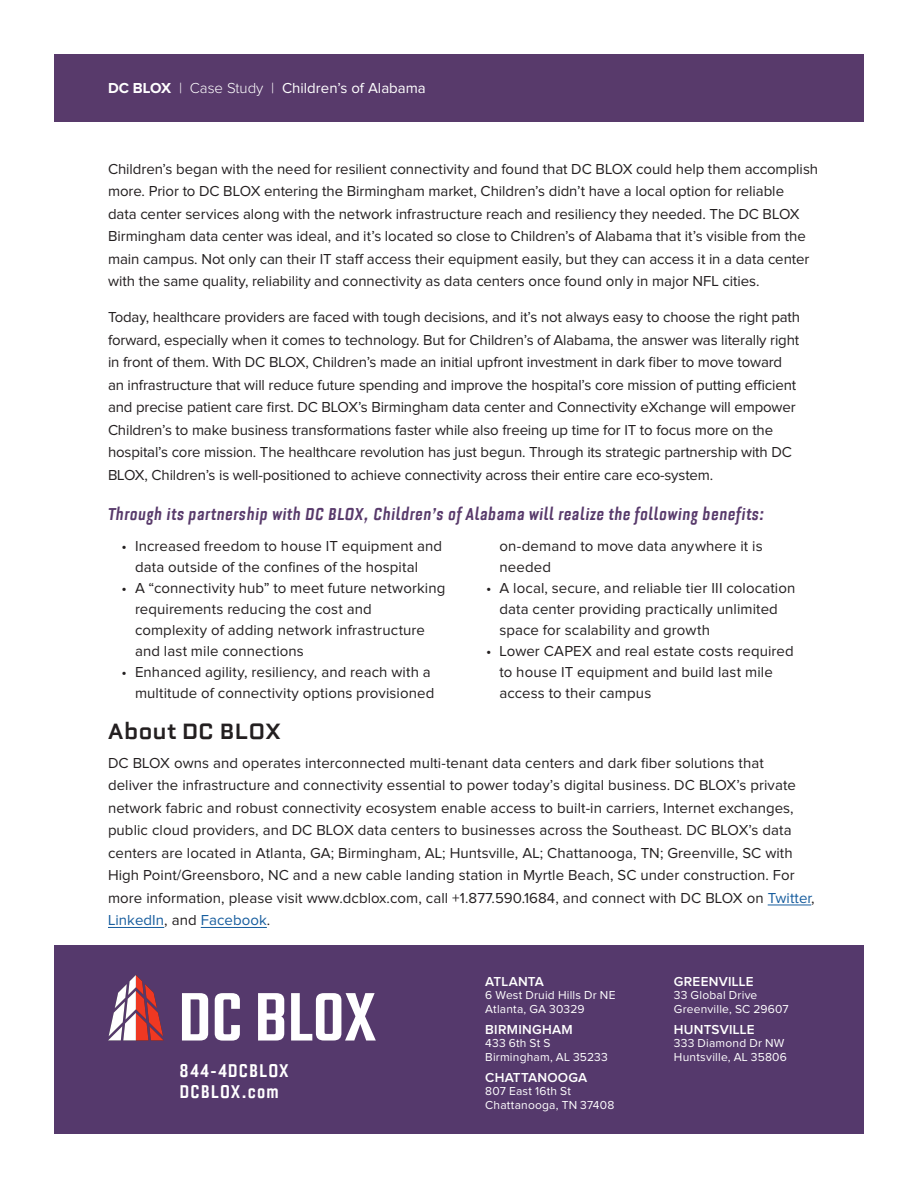
<style>
.page{position:relative;width:918px;height:1188px;background:#fff}
.page>*{position:absolute;margin:0;border:0;box-sizing:border-box;transform-origin:0 0}
.t1{font:700 27px "Bourgeois";letter-spacing:.02em;color:#231f20}
.t2{font:700 condensed 22.5px/21px "Bourgeois";letter-spacing:.02em;color:#fff}
.t3{font:italic 700 condensed 21px "Bourgeois";letter-spacing:.005em;color:#583a6b}
.t4{font:15px/22.5px "Proxima Nova";color:#231f20}
.t5{font:15px "Proxima Nova";color:#fff}
.t6{font:600 13.5px "Proxima Nova";letter-spacing:.015em;color:#fff}
.t7{font:12px/13.5px "Proxima Nova";letter-spacing:.015em;color:#fff}
.s1{font-weight:700}
.s2{font-weight:300}
.s3{color:#175d9e}
</style>
<div class="page">
<div style="left:54px;top:945px;width:810px;height:189px;background:#55396c"></div>
<svg style="left:182px;top:993px;width:26px;height:48px"></svg>
<svg style="left:215px;top:993px;width:25px;height:48px"></svg>
<svg style="left:258px;top:993px;width:26px;height:48px"></svg>
<svg style="left:291px;top:993px;width:85px;height:48px"></svg>
<svg style="left:108px;top:975px;width:55px;height:65px"></svg>
<hr style="left:768px;top:905px;width:43px;height:1px;background:#175d9e">
<hr style="left:108px;top:927px;width:56px;height:1px;background:#175d9e">
<hr style="left:201px;top:927px;width:66px;height:1px;background:#175d9e">
<div style="left:54px;top:54px;width:810px;height:68px;background:#583a6b"></div>
<p class="t5" style="left:108px;top:79px;width:319px"><span class="s1">DC BLOX</span> <span class="s2">| Case Study |</span> Children’s of Alabama</p>
<p class="t4" style="left:108px;top:158px;width:712px">Children’s began with the need for resilient connectivity and found that DC BLOX could help them accomplish more. Prior to DC BLOX entering the Birmingham market, Children’s didn’t have a local option for reliable<br>data center services along with the network infrastructure reach and resiliency they needed. The DC BLOX Birmingham data center was ideal, and it’s located so close to Children’s of Alabama that it’s visible from the main campus. Not only can their IT staff access their equipment easily, but they can access it in a data center with the same quality, reliability and connectivity as data centers once found only in major NFL cities.</p>
<p class="t4" style="left:108px;top:306px;width:694px">Today, healthcare providers are faced with tough decisions, and it’s not always easy to choose the right path forward, especially when it comes to technology. But for Children’s of Alabama, the answer was literally right in front of them. With DC BLOX, Children’s made an initial upfront investment in dark fiber to move toward an infrastructure that will reduce future spending and improve the hospital’s core mission of putting efficient and precise patient care first. DC BLOX’s Birmingham data center and Connectivity eXchange will empower Children’s to make business transformations faster while also freeing up time for IT to focus more on the hospital’s core mission. The healthcare revolution has just begun. Through its strategic partnership with DC BLOX, Children’s is well-positioned to achieve connectivity across their entire care eco-system.</p>
<h3 class="t3" style="left:108px;top:503px;width:658px">Through its partnership with DC BLOX, Children’s of Alabama will realize the following benefits:</h3>
<p class="t4" style="left:135px;top:536px;width:309px;line-height:21px;text-indent:-14px">• Increased freedom to house IT equipment and data outside of the confines of the hospital</p>
<p class="t4" style="left:135px;top:578px;width:312px;line-height:21px;text-indent:-14px">• A “connectivity hub” to meet future networking requirements reducing the cost and complexity of adding network infrastructure and last mile connections</p>
<p class="t4" style="left:122px;top:662px;width:314px;line-height:21px;text-align:right">• Enhanced agility, resiliency, and reach with a multitude of connectivity options provisioned</p>
<p class="t4" style="left:500px;top:536px;width:265px;line-height:21px">on-demand to move data anywhere it is needed</p>
<p class="t4" style="left:500px;top:578px;width:297px;line-height:21px;text-indent:-14px">• A local, secure, and reliable tier III colocation data center providing practically unlimited space for scalability and growth</p>
<p class="t4" style="left:500px;top:641px;width:296px;line-height:21px;text-indent:-14px">• Lower CAPEX and real estate costs required to house IT equipment and build last mile access to their campus</p>
<h1 class="t1" style="left:108px;top:717px;width:174px">About DC BLOX</h1>
<p class="t4" style="left:108px;top:752px;width:708px">DC BLOX owns and operates interconnected multi-tenant data centers and dark fiber solutions that<br>deliver the infrastructure and connectivity essential to power today’s digital business. DC BLOX’s private network fabric and robust connectivity ecosystem enable access to built-in carriers, Internet exchanges, public cloud providers, and DC BLOX data centers to businesses across the Southeast. DC BLOX’s data centers are located in Atlanta, GA; Birmingham, AL; Huntsville, AL; Chattanooga, TN; Greenville, SC with High Point/Greensboro, NC and a new cable landing station in Myrtle Beach, SC under construction. For more information, please visit www.dcblox.com, call +1.877.590.1684, and connect with DC BLOX on <span class="s3">Twitter</span>, <span class="s3">LinkedIn</span>, and <span class="s3">Facebook</span>.</p>
<h2 class="t2" style="left:179px;top:1060px;width:111px">844-4DCBLOX<br>DCBLOX.com</h2>
<p class="t6" style="left:485px;top:974px;width:60px">ATLANTA</p>
<p class="t7" style="left:485px;top:989px;width:132px">6 West Druid Hills Dr NE<br>Atlanta, GA 30329</p>
<p class="t6" style="left:485px;top:1022px;width:89px">BIRMINGHAM</p>
<p class="t7" style="left:485px;top:1037px;width:124px">433 6th St S<br>Birmingham, AL 35233</p>
<p class="t6" style="left:485px;top:1070px;width:103px">CHATTANOOGA</p>
<p class="t7" style="left:485px;top:1085px;width:131px">807 East 16th St<br>Chattanooga, TN 37408</p>
<p class="t6" style="left:674px;top:974px;width:81px">GREENVILLE</p>
<p class="t7" style="left:674px;top:989px;width:116px">33 Global Drive<br>Greenville, SC 29607</p>
<p class="t6" style="left:674px;top:1022px;width:82px">HUNTSVILLE</p>
<p class="t7" style="left:674px;top:1037px;width:115px">333 Diamond Dr NW<br>Huntsville, AL 35806</p>
</div>
